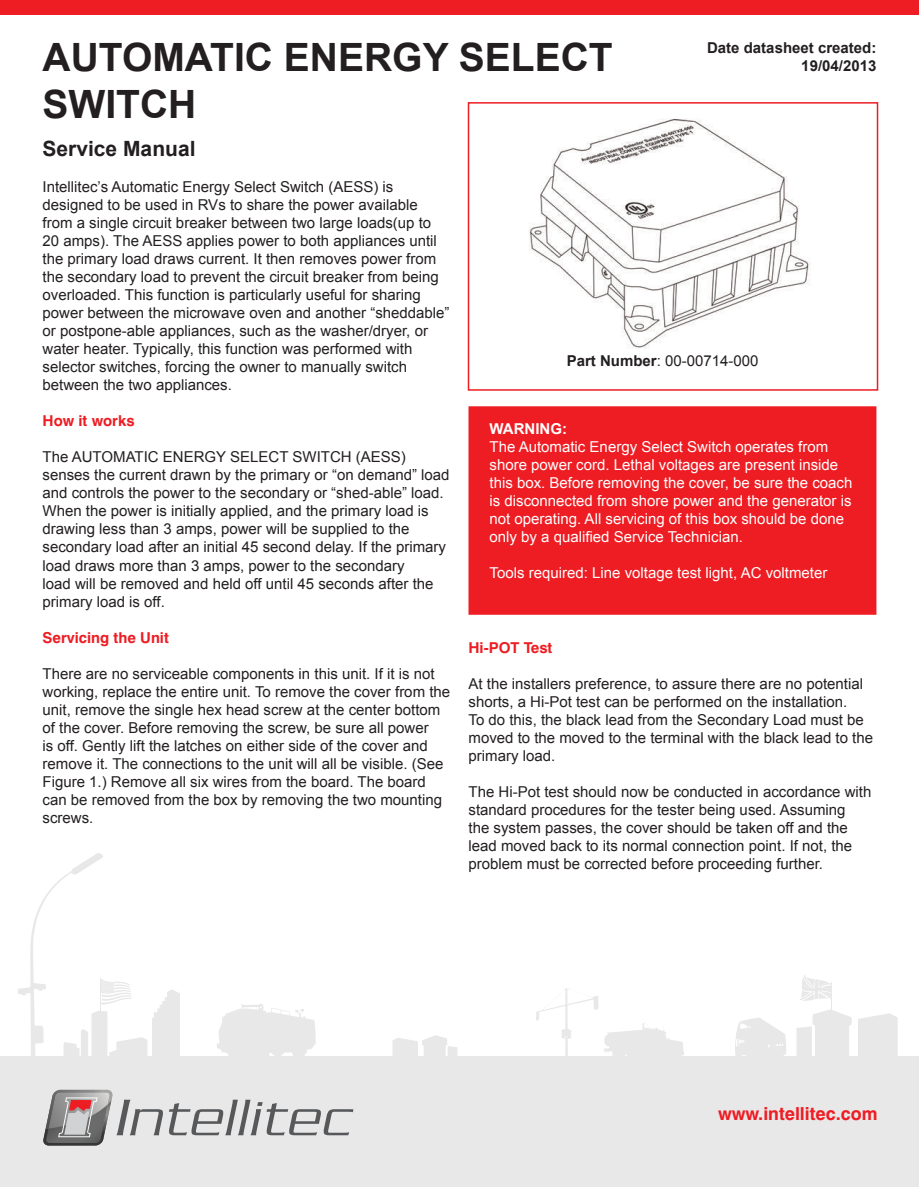
<style>
.page{position:relative;width:919px;height:1187px;background:#fff}
.page>*{position:absolute;margin:0;border:0;box-sizing:border-box;transform-origin:0 0}
.t1{font:700 39px/46.8px "Arial";color:#231f20}
.t2{font:700 21px "Arial";color:#231f20}
.t3{font:700 18px "Swiss 721 BT";color:#ee1d23}
.t4{font:15px/18px "Arial";color:#231f20}
.t5{font:15px/18px "Arial";color:#fff}
.t6{font:700 15px "Swiss 721 BT";color:#ee1d23}
.t7{font:700 15px "Arial";color:#231f20}
.t8{font:700 15px "Arial";color:#fff}
.s1{font-weight:700}
</style>
<div class="page">
<svg style="left:735px;top:1017px;width:51px;height:39px"></svg>
<svg style="left:858px;top:1013px;width:39px;height:43px;background:#e9e9ea"></svg>
<svg style="left:796px;top:1009px;width:55px;height:47px"></svg>
<svg style="left:392px;top:1035px;width:65px;height:21px"></svg>
<div style="left:0;top:1056px;width:918px;height:130px;background:#e8e8e9"></div>
<svg style="left:536px;top:988px;width:148px;height:68px"></svg>
<svg style="left:217px;top:1004px;width:98px;height:52px"></svg>
<svg style="left:800px;top:975px;width:30px;height:26px"></svg>
<svg style="left:18px;top:853px;width:162px;height:203px"></svg>
<hr style="left:101px;top:977px;width:1px;height:35px;background:#e8e8e9">
<hr style="left:830px;top:981px;width:1px;height:35px;background:#e8e8e9">
<svg style="left:169px;top:1099px;width:184px;height:36px"></svg>
<svg style="left:43px;top:1089px;width:120px;height:56px"></svg>
<div style="left:0;top:0;width:918px;height:15px;background:#ee1d23"></div>
<img style="left:529px;top:118px;width:281px;height:231px">
<div style="left:467px;top:102px;width:411px;height:288px;border:2px solid #ee1d23"></div>
<div style="left:468px;top:406px;width:408px;height:208px;background:#ee1d23;border:2px solid #ee1d23"></div>
<p class="t1" style="left:43px;top:35px;width:571px">AUTOMATIC ENERGY SELECT<br>SWITCH</p>
<p class="t7" style="left:707px;top:38px;width:171px">Date datasheet created:</p>
<p class="t7" style="left:801px;top:56px;width:77px">19/04/2013</p>
<p class="t2" style="left:43px;top:135px;width:154px">Service Manual</p>
<p class="t4" style="left:43px;top:178px;width:408px">Intellitec’s Automatic Energy Select Switch (AESS) is designed to be used in RVs to share the power available from a single circuit breaker between two large loads(up to 20 amps). The AESS applies power to both appliances until the primary load draws current. It then removes power from the secondary load to prevent the circuit breaker from being overloaded. This function is particularly useful for sharing power between the microwave oven and another “sheddable” or postpone-able appliances, such as the washer/dryer, or water heater. Typically, this function was performed with</p>
<p class="t4" style="left:43px;top:358px;width:366px">selector switches, forcing the owner to manually switch between the two appliances.</p>
<p class="t6" style="left:43px;top:412px;width:93px">How it works</p>
<p class="t4" style="left:43px;top:448px;width:408px">The AUTOMATIC ENERGY SELECT SWITCH (AESS) senses the current drawn by the primary or “on demand” load and controls the power to the secondary or “shed-able” load.<br>When the power is initially applied, and the primary load is drawing less than 3 amps, power will be supplied to the</p>
<p class="t4" style="left:43px;top:538px;width:405px">secondary load after an initial 45 second delay. If the primary load draws more than 3 amps, power to the secondary<br>load will be removed and held off until 45 seconds after the primary load is off.</p>
<p class="t6" style="left:43px;top:628px;width:128px">Servicing the Unit</p>
<p class="t4" style="left:43px;top:664px;width:409px">There are no serviceable components in this unit. If it is not working, replace the entire unit. To remove the cover from the unit, remove the single hex head screw at the center bottom of the cover. Before removing the screw, be sure all power<br>is off. Gently lift the latches on either side of the cover and remove it. The connections to the unit will all be visible. (See Figure 1.) Remove all six wires from the board. The board can be removed from the box by removing the two mounting screws.</p>
<p class="t4" style="left:566px;top:352px;width:193px"><span class="s1">Part Number</span>: 00-00714-000</p>
<p class="t8" style="left:489px;top:419px;width:79px">WARNING:</p>
<p class="t5" style="left:489px;top:438px;width:364px">The Automatic Energy Select Switch operates from shore power cord. Lethal voltages are present inside this box. Before removing the cover, be sure the coach is disconnected from shore power and the generator is not operating. All servicing of this box should be done only by a qualified Service Technician.</p>
<p class="t5" style="left:489px;top:564px;width:339px">Tools required: Line voltage test light, AC voltmeter</p>
<p class="t6" style="left:468px;top:638px;width:85px">Hi-POT Test</p>
<p class="t4" style="left:468px;top:675px;width:406px">At the installers preference, to assure there are no potential shorts, a Hi-Pot test can be performed on the installation.<br>To do this, the black lead from the Secondary Load must be moved to the moved to the terminal with the black lead to the primary load.</p>
<p class="t4" style="left:468px;top:783px;width:404px">The Hi-Pot test should now be conducted in accordance with standard procedures for the tester being used. Assuming<br>the system passes, the cover should be taken off and the lead moved back to its normal connection point. If not, the problem must be corrected before proceeding further.</p>
<p class="t3" style="left:718px;top:1102px;width:161px">www.intellitec.com</p>
</div>
